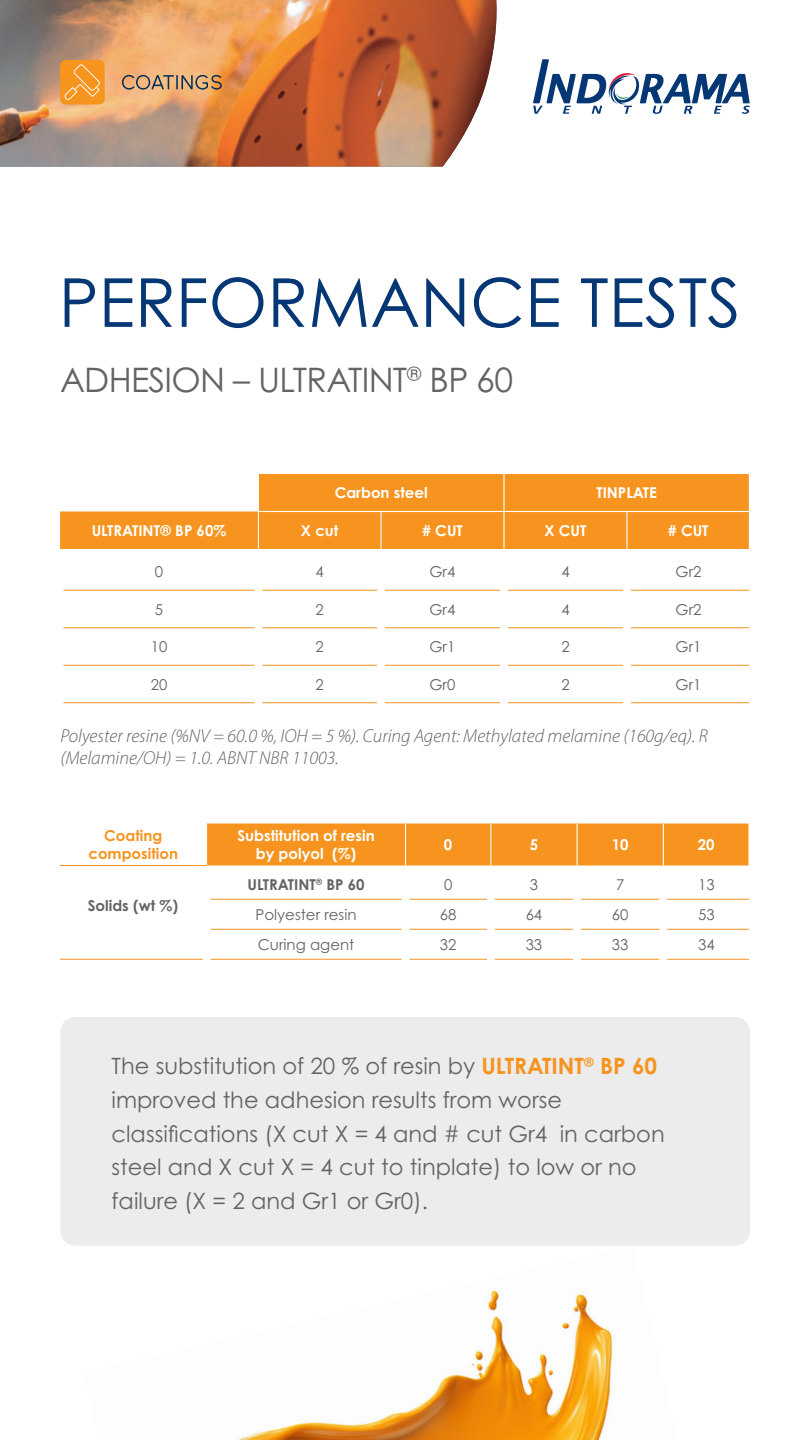
<style>
.page{position:relative;width:810px;height:1440px;background:#fff}
.page>*{position:absolute;margin:0;border:0;box-sizing:border-box;transform-origin:0 0}
.t1{font:67.5px "Century Gothic Pro";color:#053775}
.t2{font:33.75px "Century Gothic Pro";letter-spacing:-.02em;color:#636466}
.t3{font:22.5px/33.8px "Century Gothic Pro";color:#646464}
.t4{font:italic 300 18.75px/22.5px "Myriad Pro";color:#636466}
.t5{font:700 15px/18px "Century Gothic Pro";color:#fff;text-align:center}
.t6{font:15px "Century Gothic Pro";color:#636466}
.t7{font:700 15px "Century Gothic Pro";color:#636466}
.t8{font:700 15px/18.8px "Century Gothic Pro";color:#f7941f;text-align:center}
.s1{font-weight:700;color:#f7941f}
</style>
<div class="page">
<img style="left:237px;top:1290px;width:376px;height:150px">
<img style="left:0;top:0;width:497px;height:167px">
<div style="left:60px;top:60px;width:45px;height:44px;background:#f7941e;border-radius:6px"></div>
<svg style="left:122px;top:75px;width:100px;height:15px"></svg>
<svg style="left:64px;top:64px;width:36px;height:36px"></svg>
<svg style="left:533px;top:59px;width:217px;height:55px"></svg>
<div style="left:60px;top:1017px;width:690px;height:229px;background:#ececed;border-radius:15px"></div>
<div style="left:207px;top:824px;width:541px;height:42px;background:#f7941f"></div>
<hr style="left:405px;top:824px;width:1px;height:42px;background:#fff">
<hr style="left:490px;top:824px;width:1px;height:42px;background:#fff">
<hr style="left:577px;top:824px;width:1px;height:42px;background:#fff">
<hr style="left:663px;top:824px;width:1px;height:42px;background:#fff">
<hr style="left:210px;top:899px;width:192px;height:1px;background:#f7941f">
<hr style="left:409px;top:899px;width:78px;height:1px;background:#f7941f">
<hr style="left:495px;top:899px;width:78px;height:1px;background:#f7941f">
<hr style="left:581px;top:899px;width:79px;height:1px;background:#f7941f">
<hr style="left:667px;top:899px;width:82px;height:1px;background:#f7941f">
<hr style="left:210px;top:929px;width:192px;height:1px;background:#f7941f">
<hr style="left:409px;top:929px;width:78px;height:1px;background:#f7941f">
<hr style="left:495px;top:929px;width:78px;height:1px;background:#f7941f">
<hr style="left:581px;top:929px;width:79px;height:1px;background:#f7941f">
<hr style="left:667px;top:929px;width:82px;height:1px;background:#f7941f">
<hr style="left:60px;top:959px;width:143px;height:1px;background:#f7941f">
<hr style="left:210px;top:959px;width:192px;height:1px;background:#f7941f">
<hr style="left:409px;top:959px;width:78px;height:1px;background:#f7941f">
<hr style="left:495px;top:959px;width:78px;height:1px;background:#f7941f">
<hr style="left:581px;top:959px;width:79px;height:1px;background:#f7941f">
<hr style="left:667px;top:959px;width:82px;height:1px;background:#f7941f">
<hr style="left:60px;top:865px;width:147px;height:1px;background:#f7941f">
<svg style="left:60px;top:474px;width:689px;height:75px;background:#f8a340"></svg>
<hr style="left:258px;top:474px;width:1px;height:37px;background:#fff">
<hr style="left:258px;top:512px;width:1px;height:37px;background:#fff">
<hr style="left:380px;top:512px;width:2px;height:37px;background:#fff">
<hr style="left:503px;top:474px;width:2px;height:37px;background:#fff">
<hr style="left:503px;top:512px;width:2px;height:37px;background:#fff">
<hr style="left:626px;top:512px;width:2px;height:37px;background:#fff">
<hr style="left:63px;top:590px;width:192px;height:1px;background:#f7941f">
<hr style="left:262px;top:590px;width:115px;height:1px;background:#f7941f">
<hr style="left:385px;top:590px;width:115px;height:1px;background:#f7941f">
<hr style="left:508px;top:590px;width:115px;height:1px;background:#f7941f">
<hr style="left:631px;top:590px;width:118px;height:1px;background:#f7941f">
<hr style="left:63px;top:627px;width:192px;height:1px;background:#f7941f">
<hr style="left:262px;top:627px;width:115px;height:1px;background:#f7941f">
<hr style="left:385px;top:627px;width:115px;height:1px;background:#f7941f">
<hr style="left:508px;top:627px;width:115px;height:1px;background:#f7941f">
<hr style="left:631px;top:627px;width:118px;height:1px;background:#f7941f">
<hr style="left:63px;top:665px;width:192px;height:1px;background:#f7941f">
<hr style="left:262px;top:665px;width:115px;height:1px;background:#f7941f">
<hr style="left:385px;top:665px;width:115px;height:1px;background:#f7941f">
<hr style="left:508px;top:665px;width:115px;height:1px;background:#f7941f">
<hr style="left:631px;top:665px;width:118px;height:1px;background:#f7941f">
<hr style="left:63px;top:702px;width:192px;height:1px;background:#f7941f">
<hr style="left:262px;top:702px;width:115px;height:1px;background:#f7941f">
<hr style="left:385px;top:702px;width:115px;height:1px;background:#f7941f">
<hr style="left:508px;top:702px;width:115px;height:1px;background:#f7941f">
<hr style="left:631px;top:702px;width:118px;height:1px;background:#f7941f">
<hr style="left:258px;top:511px;width:123px;height:1px;background:#fff">
<hr style="left:381px;top:511px;width:123px;height:1px;background:#fff">
<hr style="left:504px;top:511px;width:123px;height:1px;background:#fff">
<hr style="left:627px;top:511px;width:123px;height:1px;background:#fff">
<h1 class="t1" style="left:59px;top:261px;width:684px">PERFORMANCE TESTS</h1>
<h2 class="t2" style="left:60px;top:359px;width:455px">ADHESION – ULTRATINT<sup>®</sup> BP 60</h2>
<p class="t5" style="left:335px;top:484px;width:95px">Carbon steel</p>
<p class="t5" style="left:596px;top:484px;width:62px">TINPLATE</p>
<p class="t5" style="left:92px;top:521px;width:136px">ULTRATINT® BP 60%</p>
<p class="t5" style="left:301px;top:521px;width:39px">X cut</p>
<p class="t5" style="left:422px;top:521px;width:42px"># CUT</p>
<p class="t5" style="left:545px;top:521px;width:43px">X CUT</p>
<p class="t5" style="left:668px;top:521px;width:42px"># CUT</p>
<p class="t6" style="left:155px;top:562px;width:10px">0</p>
<p class="t6" style="left:316px;top:562px;width:10px">4</p>
<p class="t6" style="left:430px;top:562px;width:27px">Gr4</p>
<p class="t6" style="left:561px;top:562px;width:10px">4</p>
<p class="t6" style="left:676px;top:562px;width:27px">Gr2</p>
<p class="t6" style="left:155px;top:600px;width:10px">5</p>
<p class="t6" style="left:316px;top:600px;width:10px">2</p>
<p class="t6" style="left:430px;top:600px;width:27px">Gr4</p>
<p class="t6" style="left:561px;top:600px;width:10px">4</p>
<p class="t6" style="left:676px;top:600px;width:27px">Gr2</p>
<p class="t6" style="left:151px;top:637px;width:18px">10</p>
<p class="t6" style="left:316px;top:637px;width:10px">2</p>
<p class="t6" style="left:430px;top:637px;width:27px">Gr1</p>
<p class="t6" style="left:561px;top:637px;width:10px">2</p>
<p class="t6" style="left:676px;top:637px;width:27px">Gr1</p>
<p class="t6" style="left:151px;top:675px;width:18px">20</p>
<p class="t6" style="left:316px;top:675px;width:10px">2</p>
<p class="t6" style="left:430px;top:675px;width:27px">Gr0</p>
<p class="t6" style="left:561px;top:675px;width:10px">2</p>
<p class="t6" style="left:676px;top:675px;width:27px">Gr1</p>
<p class="t4" style="left:60px;top:724px;width:649px">Polyester resine (%NV = 60.0 %, IOH = 5 %). Curing Agent: Methylated melamine (160g/eq). R (Melamine/OH) = 1.0. ABNT NBR 11003.</p>
<p class="t8" style="left:88px;top:826px;width:91px">Coating composition</p>
<p class="t5" style="left:237px;top:826px;width:139px">Substitution of resin by polyol (%)</p>
<p class="t5" style="left:444px;top:835px;width:10px">0</p>
<p class="t5" style="left:530px;top:835px;width:10px">5</p>
<p class="t5" style="left:612px;top:835px;width:18px">10</p>
<p class="t5" style="left:698px;top:835px;width:18px">20</p>
<p class="t7" style="left:88px;top:896px;width:92px">Solids (wt %)</p>
<p class="t7" style="left:248px;top:875px;width:119px">ULTRATINT<sup>®</sup> BP 60</p>
<p class="t6" style="left:444px;top:875px;width:10px">0</p>
<p class="t6" style="left:530px;top:875px;width:10px">3</p>
<p class="t6" style="left:616px;top:875px;width:10px">7</p>
<p class="t6" style="left:698px;top:875px;width:18px">13</p>
<p class="t6" style="left:256px;top:905px;width:102px">Polyester resin</p>
<p class="t6" style="left:440px;top:905px;width:18px">68</p>
<p class="t6" style="left:526px;top:905px;width:18px">64</p>
<p class="t6" style="left:612px;top:905px;width:18px">60</p>
<p class="t6" style="left:698px;top:905px;width:18px">53</p>
<p class="t6" style="left:258px;top:935px;width:98px">Curing agent</p>
<p class="t6" style="left:440px;top:935px;width:18px">32</p>
<p class="t6" style="left:526px;top:935px;width:18px">33</p>
<p class="t6" style="left:612px;top:935px;width:18px">33</p>
<p class="t6" style="left:698px;top:935px;width:18px">34</p>
<p class="t3" style="left:112px;top:1049px;width:555px">The substitution of 20 % of resin by <span class="s1">ULTRATINT</span><sup>®</sup> <span class="s1">BP 60 </span>improved the adhesion results from worse classifications (X cut X = 4 and # cut Gr4 in carbon steel and X cut X = 4 cut to tinplate) to low or no failure (X = 2 and Gr1 or Gr0).</p>
</div>
